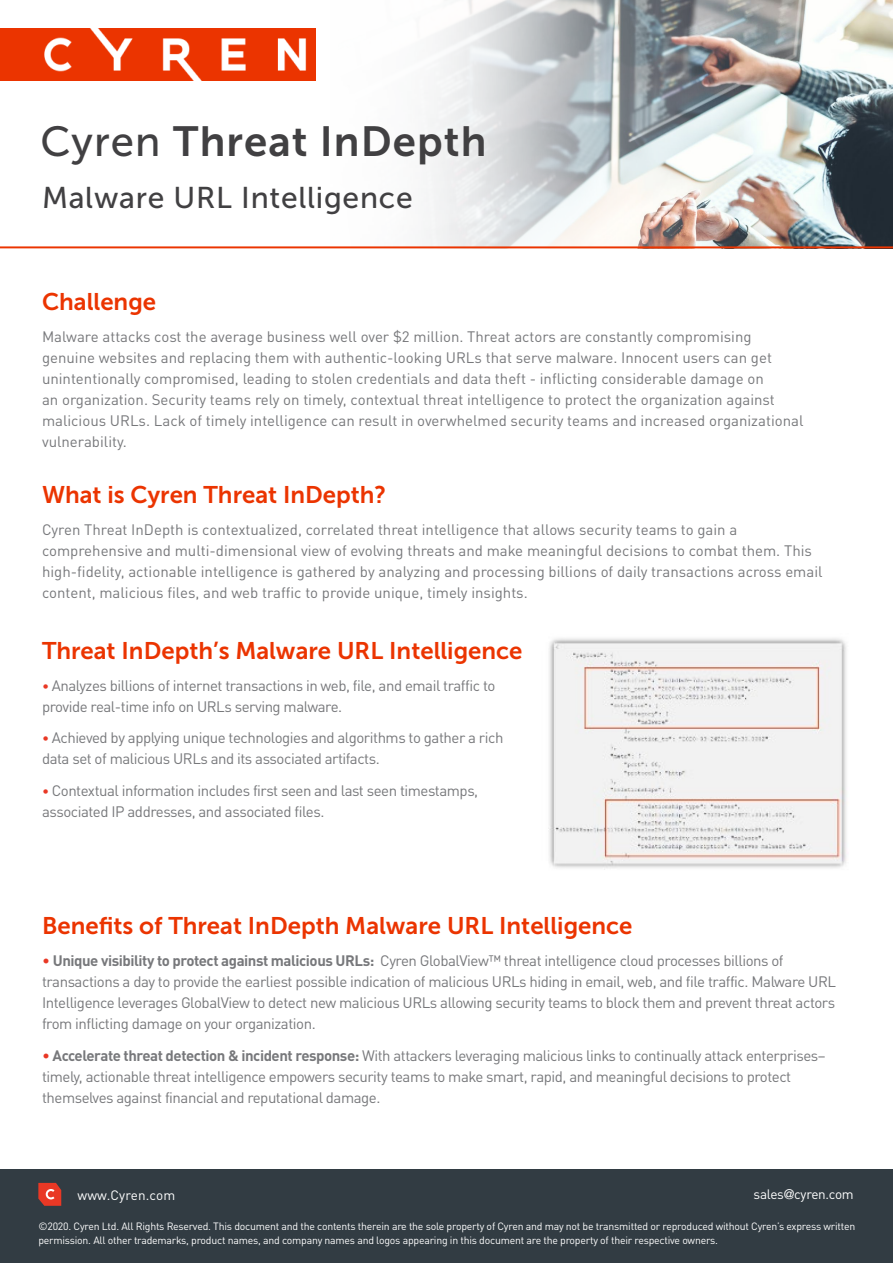
<style>
.page{position:relative;width:893px;height:1263px;background:#fff}
.page>*{position:absolute;margin:0;border:0;box-sizing:border-box;transform-origin:0 0}
.t1{font:42px "Museo Sans 700";letter-spacing:.025em;color:#414042}
.t2{font:30px "Museo Sans 500";letter-spacing:.025em;color:#414042}
.t3{font:24px "Museo Sans 700";color:#eb3400}
.t4{font:15px/21px "DINOT";letter-spacing:-.03em;color:#77787b}
.t5{font:15px/21px "DINOT";color:#77787b}
.t6{font:13.5px "DINOT";letter-spacing:-.02em;color:#fff}
.t7{font:13.5px "DINOT";letter-spacing:.01em;color:#fff}
.t8{font:10.5px/13.5px "DINOT";letter-spacing:-.02em;color:#fff}
.s1{font-family:"Museo Sans 500"}
.s2{font-size:13.5px;color:#e93825}
.s3{color:#e93825}
.s4{font-weight:700}
.s5{font-family:"Helvetica Neue"}
</style>
<div class="page">
<img style="left:0;top:0;width:893px;height:249px">
<img style="left:0;top:28px;width:315px;height:52px">
<hr style="left:0;top:246px;width:893px;height:2px;background:#eb3400">
<div style="left:0;top:1169px;width:893px;height:94px;background:#323c43"></div>
<svg style="left:38px;top:1183px;width:23px;height:23px"></svg>
<img style="left:548px;top:638px;width:299px;height:232px">
<h1 class="t1" style="left:40px;top:118px;width:447px"><span class="s1">Cyren</span> Threat InDepth</h1>
<h2 class="t2" style="left:42px;top:181px;width:372px">Malware URL Intelligence</h2>
<h3 class="t3" style="left:42px;top:288px;width:116px">Challenge</h3>
<p class="t5" style="left:42px;top:325px;width:763px">Malware attacks cost the average business well over $2 million. Threat actors are constantly compromising genuine websites and replacing them with authentic-looking URLs that serve malware. Innocent users can get unintentionally compromised, leading to stolen credentials and data theft - inflicting considerable damage on<br>an organization. Security teams rely on timely, contextual threat intelligence to protect the organization against malicious URLs. Lack of timely intelligence can result in overwhelmed security teams and increased organizational vulnerability.</p>
<h3 class="t3" style="left:42px;top:481px;width:346px">What is Cyren Threat InDepth?</h3>
<p class="t5" style="left:42px;top:518px;width:782px">Cyren Threat InDepth is contextualized, correlated threat intelligence that allows security teams to gain a comprehensive and multi-dimensional view of evolving threats and make meaningful decisions to combat them. This high-fidelity, actionable intelligence is gathered by analyzing and processing billions of daily transactions across email content, malicious files, and web traffic to provide unique, timely insights.</p>
<h3 class="t3" style="left:42px;top:637px;width:482px">Threat InDepth’s Malware URL Intelligence</h3>
<p class="t4" style="left:42px;top:674px;width:455px"><span class="s2">•</span> Analyzes billions of internet transactions in web, file, and email traffic to provide real-time info on URLs serving malware.</p>
<p class="t4" style="left:42px;top:727px;width:463px"><span class="s2">•</span> Achieved by applying unique technologies and algorithms to gather a rich data set of malicious URLs and its associated artifacts.</p>
<p class="t4" style="left:42px;top:780px;width:438px"><span class="s2">•</span> Contextual information includes first seen and last seen timestamps, associated IP addresses, and associated files.</p>
<h3 class="t3" style="left:42px;top:913px;width:592px">Benefits of Threat InDepth Malware URL Intelligence</h3>
<p class="t4" style="left:42px;top:950px;width:796px"><span class="s3">•</span> <span class="s4">Unique visibility to protect against malicious URLs:</span> Cyren GlobalView™ threat intelligence cloud processes billions of transactions a day to provide the earliest possible indication of malicious URLs hiding in email, web, and file traffic. Malware URL Intelligence leverages GlobalView to detect new malicious URLs allowing security teams to block them and prevent threat actors from inflicting damage on your organization.</p>
<p class="t4" style="left:42px;top:1045px;width:785px"><span class="s3">•</span> <span class="s4">Accelerate threat detection &amp; incident response:</span> With attackers leveraging malicious links to continually attack enterprises– timely, actionable threat intelligence empowers security teams to make smart, rapid, and meaningful decisions to protect themselves against financial and reputational damage.</p>
<p class="t7" style="left:77px;top:1186px;width:99px">www.Cyren.com</p>
<p class="t6" style="left:754px;top:1186px;width:102px">sales<span class="s5">@</span>cyren.com</p>
<p class="t8" style="left:38px;top:1220px;width:818px">©2020. Cyren Ltd. All Rights Reserved. This document and the contents therein are the sole property of Cyren and may not be transmitted or reproduced without Cyren’s express written permission. All other trademarks, product names, and company names and logos appearing in this document are the property of their respective owners.</p>
</div>
